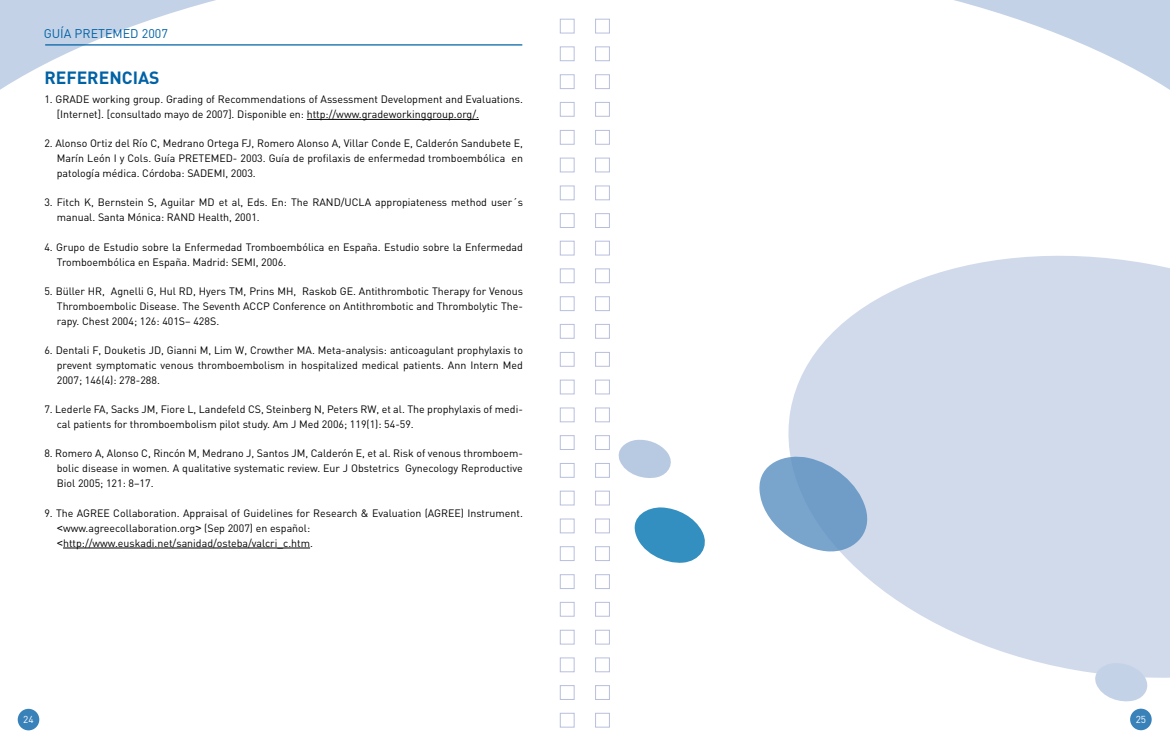
<style>
.page{position:relative;width:1170px;height:748px;background:#fff}
.page>*{position:absolute;margin:0;border:0;box-sizing:border-box;transform-origin:0 0}
.t1{font:700 17.5px "DIN";color:#0062a5}
.t2{font:12.5px "DIN";color:#0062a5}
.t3{font:10.62px/15px "DIN";color:#000}
.t4{font:10px "DIN";color:#fff}
.s1{font-family:"Arial"}
</style>
<div class="page">
<div style="left:18px;top:708px;width:21px;height:22px;background:#3881b9;border-radius:50%"></div>
<div style="left:560px;top:19px;width:14px;height:14px;border:1px solid #b8bfde"></div>
<div style="left:560px;top:47px;width:14px;height:14px;border:1px solid #b8bfde"></div>
<div style="left:560px;top:74px;width:14px;height:15px;border:1px solid #b8bfde"></div>
<div style="left:560px;top:102px;width:14px;height:15px;border:1px solid #b8bfde"></div>
<div style="left:560px;top:130px;width:14px;height:15px;border:1px solid #b8bfde"></div>
<div style="left:560px;top:158px;width:14px;height:14px;border:1px solid #b8bfde"></div>
<div style="left:560px;top:186px;width:14px;height:14px;border:1px solid #b8bfde"></div>
<div style="left:560px;top:213px;width:14px;height:15px;border:1px solid #b8bfde"></div>
<div style="left:560px;top:241px;width:14px;height:14px;border:1px solid #b8bfde"></div>
<div style="left:560px;top:268px;width:14px;height:15px;border:1px solid #b8bfde"></div>
<div style="left:560px;top:296px;width:14px;height:15px;border:1px solid #b8bfde"></div>
<div style="left:560px;top:324px;width:14px;height:14px;border:1px solid #b8bfde"></div>
<div style="left:560px;top:352px;width:14px;height:14px;border:1px solid #b8bfde"></div>
<div style="left:560px;top:380px;width:14px;height:14px;border:1px solid #b8bfde"></div>
<div style="left:560px;top:407px;width:14px;height:15px;border:1px solid #b8bfde"></div>
<div style="left:560px;top:435px;width:14px;height:15px;border:1px solid #b8bfde"></div>
<div style="left:560px;top:463px;width:14px;height:14px;border:1px solid #b8bfde"></div>
<div style="left:560px;top:491px;width:14px;height:14px;border:1px solid #b8bfde"></div>
<div style="left:560px;top:518px;width:14px;height:15px;border:1px solid #b8bfde"></div>
<div style="left:560px;top:546px;width:14px;height:15px;border:1px solid #b8bfde"></div>
<div style="left:560px;top:574px;width:14px;height:15px;border:1px solid #b8bfde"></div>
<div style="left:560px;top:602px;width:14px;height:14px;border:1px solid #b8bfde"></div>
<div style="left:560px;top:630px;width:14px;height:14px;border:1px solid #b8bfde"></div>
<div style="left:560px;top:657px;width:14px;height:15px;border:1px solid #b8bfde"></div>
<div style="left:560px;top:685px;width:14px;height:14px;border:1px solid #b8bfde"></div>
<div style="left:560px;top:713px;width:14px;height:14px;border:1px solid #b8bfde"></div>
<div style="left:1129px;top:708px;width:22px;height:22px;background:#3881b9;border-radius:50%"></div>
<div style="left:595px;top:19px;width:14px;height:14px;border:1px solid #b8bfde"></div>
<div style="left:595px;top:47px;width:14px;height:14px;border:1px solid #b8bfde"></div>
<div style="left:595px;top:74px;width:14px;height:15px;border:1px solid #b8bfde"></div>
<div style="left:595px;top:102px;width:14px;height:15px;border:1px solid #b8bfde"></div>
<div style="left:595px;top:130px;width:14px;height:15px;border:1px solid #b8bfde"></div>
<div style="left:595px;top:158px;width:14px;height:14px;border:1px solid #b8bfde"></div>
<div style="left:595px;top:186px;width:14px;height:14px;border:1px solid #b8bfde"></div>
<div style="left:595px;top:213px;width:14px;height:15px;border:1px solid #b8bfde"></div>
<div style="left:595px;top:241px;width:14px;height:14px;border:1px solid #b8bfde"></div>
<div style="left:595px;top:268px;width:14px;height:15px;border:1px solid #b8bfde"></div>
<div style="left:595px;top:296px;width:14px;height:15px;border:1px solid #b8bfde"></div>
<div style="left:595px;top:324px;width:14px;height:14px;border:1px solid #b8bfde"></div>
<div style="left:595px;top:352px;width:14px;height:14px;border:1px solid #b8bfde"></div>
<div style="left:595px;top:380px;width:14px;height:14px;border:1px solid #b8bfde"></div>
<div style="left:595px;top:407px;width:14px;height:15px;border:1px solid #b8bfde"></div>
<div style="left:595px;top:435px;width:14px;height:15px;border:1px solid #b8bfde"></div>
<div style="left:595px;top:463px;width:14px;height:14px;border:1px solid #b8bfde"></div>
<div style="left:595px;top:491px;width:14px;height:14px;border:1px solid #b8bfde"></div>
<div style="left:595px;top:518px;width:14px;height:15px;border:1px solid #b8bfde"></div>
<div style="left:595px;top:546px;width:14px;height:15px;border:1px solid #b8bfde"></div>
<div style="left:595px;top:574px;width:14px;height:15px;border:1px solid #b8bfde"></div>
<div style="left:595px;top:602px;width:14px;height:14px;border:1px solid #b8bfde"></div>
<div style="left:595px;top:630px;width:14px;height:14px;border:1px solid #b8bfde"></div>
<div style="left:595px;top:657px;width:14px;height:15px;border:1px solid #b8bfde"></div>
<div style="left:595px;top:685px;width:14px;height:14px;border:1px solid #b8bfde"></div>
<div style="left:595px;top:713px;width:14px;height:14px;border:1px solid #b8bfde"></div>
<svg style="left:954px;top:0;width:215px;height:89px"></svg>
<svg style="left:0;top:0;width:216px;height:90px"></svg>
<svg style="left:788px;top:255px;width:381px;height:423px;fill:#d1daeb"></svg>
<svg style="left:634px;top:507px;width:71px;height:56px"></svg>
<svg style="left:618px;top:439px;width:53px;height:39px"></svg>
<svg style="left:759px;top:455px;width:109px;height:97px;background:#95b5d6"></svg>
<svg style="left:1091px;top:662px;width:60px;height:40px"></svg>
<hr style="left:45px;top:44px;width:477px;height:2px;background:#0062a5">
<hr style="left:307px;top:119px;width:172px;height:1px;background:#000">
<hr style="left:63px;top:547px;width:247px;height:1px;background:#000">
<p class="t2" style="left:44px;top:26px;width:126px">GUÍA PRETEMED 2007</p>
<h1 class="t1" style="left:44px;top:67px;width:117px">REFERENCIAS</h1>
<p class="t3" style="left:57px;top:91px;width:467px;text-indent:-12px">1. GRADE working group. Grading of Recommendations of Assessment Development and Evaluations. [Internet]. [consultado mayo de 2007]. Disponible en: http://www.gradeworkinggroup.org/.</p>
<p class="t3" style="left:57px;top:136px;width:467px;text-align:justify;text-indent:-12px">2. Alonso Ortiz del Río C, Medrano Ortega FJ, Romero Alonso A, Villar Conde E, Calderón Sandubete E, Marín León I y Cols. Guía PRETEMED- 2003. Guía de profilaxis de enfermedad tromboembólica en patología médica. Córdoba: SADEMI, 2003.</p>
<p class="t3" style="left:57px;top:195px;width:467px;text-indent:-12px">3. Fitch K, Bernstein S, Aguilar MD et al, Eds. En: The RAND/UCLA appropiateness method user´s manual. Santa Mónica: RAND Health, 2001.</p>
<p class="t3" style="left:57px;top:239px;width:467px;text-indent:-12px">4. Grupo de Estudio sobre la Enfermedad Tromboembólica en España. Estudio sobre la Enfermedad<br>Tromboembólica en España. Madrid: SEMI, 2006.</p>
<p class="t3" style="left:57px;top:283px;width:467px;text-align:justify;text-indent:-12px">5. Büller HR, Agnelli G, Hul RD, Hyers TM, Prins MH, Raskob GE. Antithrombotic Therapy for Venous Thromboembolic Disease. The Seventh ACCP Conference on Antithrombotic and Thrombolytic The&shy;rapy. Chest 2004; 126 : 401S– 428S.</p>
<p class="t3" style="left:57px;top:342px;width:467px;text-align:justify;text-indent:-12px">6. Dentali F, Douketis JD, Gianni M, Lim W, Crowther MA. Meta-analysis: anticoagulant prophylaxis to prevent symptomatic venous thromboembolism in hospitalized medical patients. Ann Intern Med 2007; 146(4): 278-288.</p>
<p class="t3" style="left:57px;top:401px;width:467px;text-indent:-13px">7. Lederle FA, Sacks JM, Fiore L, Landefeld CS, Steinberg N, Peters RW, et al. The prophylaxis of medi&shy;cal patients for thromboembolism pilot study. Am J Med 2006; 119(1): 54-59.</p>
<p class="t3" style="left:57px;top:446px;width:467px;text-align:justify;text-indent:-12px">8. Romero A, Alonso C, Rincón M, Medrano J, Santos JM, Calderón E, et al. Risk of venous thromboem&shy;bolic disease in women. A qualitative systematic review. Eur J Obstetrics Gynecology Reproductive Biol 2005; 121: 8–17.</p>
<p class="t3" style="left:57px;top:505px;width:467px;text-indent:-12px">9. The AGREE Collaboration. Appraisal of Guidelines for Research &amp; Evaluation (AGREE) Instrument. <span class="s1">&lt;</span>www.agreecollaboration.org<span class="s1">&gt;</span> (Sep 2007) en español: <span class="s1">&lt;</span>http://www.euskadi.net/sanidad/osteba/valcri_c.htm.</p>
<p class="t4" style="left:23px;top:713px;width:6px">24</p>
<p class="t4" style="left:1135px;top:713px;width:12px">25</p>
</div>
